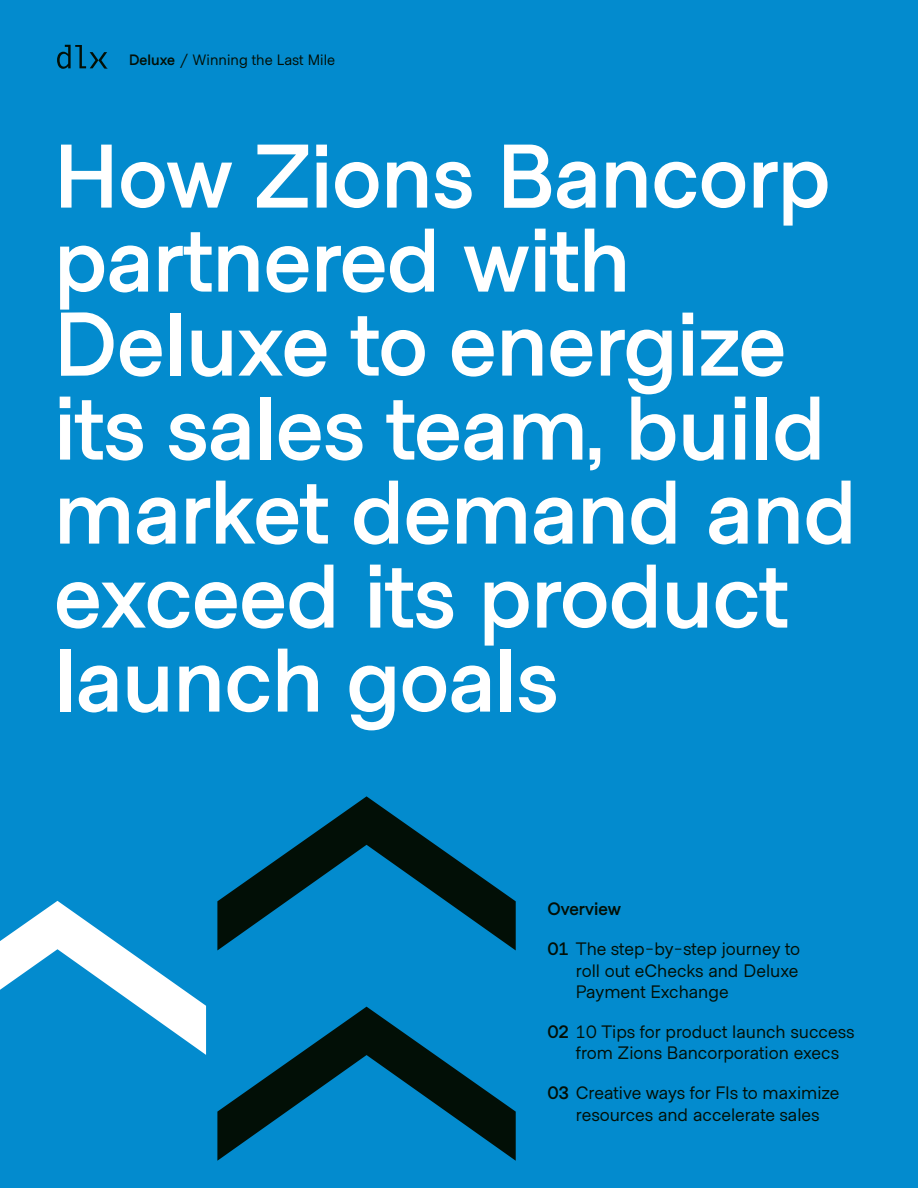
<style>
.page{position:relative;width:918px;height:1188px;background:#038bce}
.page>*{position:absolute;margin:0;border:0;box-sizing:border-box;transform-origin:0 0}
.t1{font:700 90px/84px "Metro Sans";color:#fff}
.t2{font:18px/21.6px "Metro Sans";color:#020f06;text-align:justify}
.t3{font:700 18px "Metro Sans";color:#020f06}
.t4{font:15px "Metro Sans";color:#020f06}
.s1{font-weight:700}
</style>
<div class="page">
<svg style="left:217px;top:796px;width:299px;height:154px"></svg>
<svg style="left:0;top:901px;width:206px;height:154px"></svg>
<svg style="left:217px;top:1007px;width:299px;height:154px"></svg>
<svg style="left:57px;top:45px;width:50px;height:24px"></svg>
<p class="t4" style="left:129px;top:51px;width:208px"><span class="s1">Deluxe</span> / Winning the Last Mile</p>
<p class="t1" style="left:54px;top:138px;width:804px">How Zions Bancorp partnered with<br>Deluxe to energize its sales team, build market demand and exceed its product launch goals</p>
<p class="t3" style="left:547px;top:899px;width:75px">Overview</p>
<p class="t2" style="left:576px;top:939px;width:226px;text-indent:-28px"><span class="s1">01</span> The step-by-step journey to roll out eChecks and Deluxe Payment Exchange</p>
<p class="t2" style="left:576px;top:1021px;width:280px;text-indent:-28px"><span class="s1">02</span> 10 Tips for product launch success from Zions Bancorporation execs</p>
<p class="t2" style="left:547px;top:1083px;width:294px;text-align:center"><span class="s1">03</span> Creative ways for FIs to maximize resources and accelerate sales</p>
</div>
